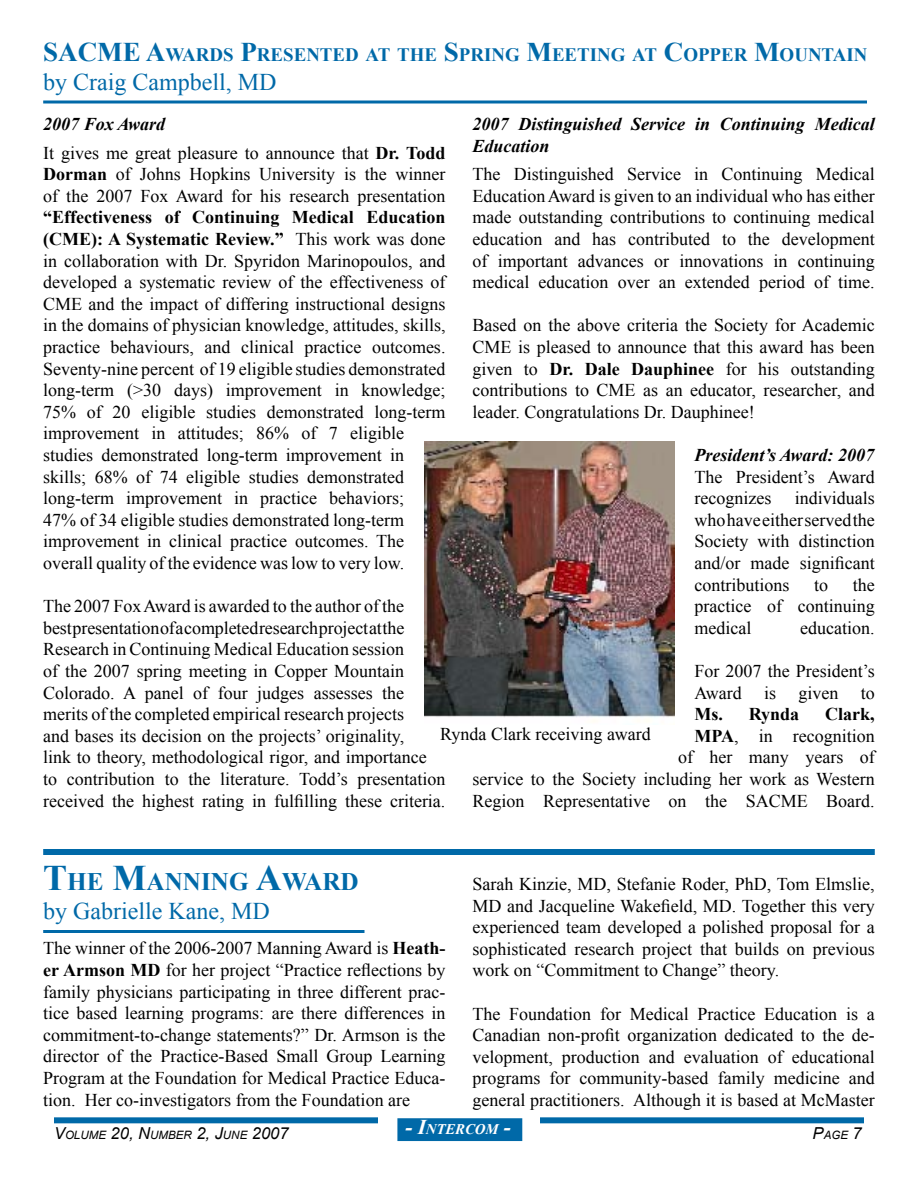
<style>
.page{position:relative;width:918px;height:1188px;background:#fff}
.page>*{position:absolute;margin:0;border:0;box-sizing:border-box;transform-origin:0 0}
.t1{font:700 27px "Times New Roman";color:#0069a8}
.t2{font:700 25.2px "Times New Roman";color:#0069a8}
.t3{font:24px "Times New Roman";color:#0069a8}
.t4{font:700 18.9px "Times New Roman";color:#0069a8}
.t5{font:18px/21.6px "Times New Roman";color:#000;text-align:justify}
.t6{font:italic 700 18px/21.6px "Times New Roman";color:#000}
.t7{font:700 18px "Times New Roman";color:#000}
.t8{font:italic 700 14.7px "Times New Roman";color:#fff}
.t9{font:italic 11.55px "Arial";color:#000}
.s1{font-size:27px}
.s2{font-weight:700;font-style:italic}
.s3{font-weight:700}
.s4{font-size:36px}
.s5{font-size:21px}
.s6{font-size:16.5px}
</style>
<div class="page">
<div style="left:54px;top:1117px;width:324px;height:6px;background:#0069a8"></div>
<div style="left:540px;top:1117px;width:324px;height:6px;background:#0069a8"></div>
<div style="left:398px;top:1119px;width:124px;height:21px;background:#0069a8"></div>
<div style="left:397px;top:1118px;width:125px;height:23px;border:2px solid #0069a8"></div>
<svg style="left:43px;top:100px;width:824px;height:4px;background:#3f8ebd"></svg>
<div style="left:43px;top:849px;width:832px;height:6px;background:#0069a8"></div>
<img style="left:424px;top:441px;width:250px;height:281px">
<hr style="left:43px;top:930px;width:321px;height:3px;background:#0069a8">
<h1 class="t1" style="left:43px;top:34px;width:56px">SACME</h1>
<p class="t4" style="left:146px;top:42px;width:723px"><span class="s1">A</span>wards <span class="s1">P</span>resented at the <span class="s1">S</span>pring <span class="s1">M</span>eeting at <span class="s1">C</span>opper <span class="s1">M</span>ountain</p>
<h3 class="t3" style="left:43px;top:66px;width:235px">by Craig Campbell, MD</h3>
<p class="t5" style="left:43px;top:110px;width:404px;line-height:28.3px"><span class="s2">2007 Fox Award<br></span>It gives me great pleasure to announce that <span class="s3">Dr. Todd</span></p>
<p class="t5" style="left:43px;top:163px;width:404px"><span class="s3">Dorman</span> of Johns Hopkins University is the winner of the 2007 Fox Award for his research presentation</p>
<p class="t5" style="left:43px;top:206px;width:404px;text-align:left"><span class="s3">“Effectiveness of Continuing Medical Education (CME): A Systematic Review.”</span> This work was done in collaboration with Dr. Spyridon Marinopoulos, and developed a systematic review of the effectiveness of CME and the impact of differing instructional designs in the domains of physician knowledge, attitudes, skills, practice behaviours, and clinical practice outcomes.<br>Seventy-nine percent of 19 eligible studies demonstrated long-term (&gt;30 days) improvement in knowledge; 75% of 20 eligible studies demonstrated long-term improvement in attitudes; 86% of 7 eligible studies demonstrated long-term improvement in skills; 68% of 74 eligible studies demonstrated long-term improvement in practice behaviors;<br>47% of 34 eligible studies demonstrated long-term improvement in clinical practice outcomes. The overall quality of the evidence was low to very low.</p>
<p class="t5" style="left:43px;top:595px;width:404px;text-align:left">The 2007 Fox Award is awarded to the author of the<br>best presentation of a completed research project at the Research in Continuing Medical Education session<br>of the 2007 spring meeting in Copper Mountain Colorado. A panel of four judges assesses the merits of the completed empirical research projects<br>and bases its decision on the projects’ originality,<br>link to theory, methodological rigor, and importance<br>to contribution to the literature. Todd’s presentation received the highest rating in fulfilling these criteria.</p>
<p class="t6" style="left:472px;top:113px;width:404px">2007 Distinguished Service in Continuing Medical<br>Education</p>
<p class="t5" style="left:472px;top:163px;width:404px">The Distinguished Service in Continuing Medical Education Award is given to an individual who has either made outstanding contributions to continuing medical education and has contributed to the development of important advances or innovations in continuing medical education over an extended period of time.</p>
<p class="t5" style="left:472px;top:314px;width:404px">Based on the above criteria the Society for Academic CME is pleased to announce that this award has been given to <span class="s3">Dr. Dale Dauphinee</span> for his outstanding contributions to CME as an educator, researcher, and leader. Congratulations Dr. Dauphinee!</p>
<p class="t6" style="left:694px;top:444px;width:181px">President’s Award: 2007</p>
<p class="t5" style="left:694px;top:466px;width:182px">The President’s Award recognizes</p>
<p class="t5" style="left:694px;top:487px;width:182px;text-indent:100px">individuals who have either served the Society with distinction and/or made significant contributions</p>
<p class="t5" style="left:694px;top:574px;width:182px;text-indent:158px">the practice of continuing medical</p>
<p class="t5" style="left:814px;top:574px;width:16px">to</p>
<p class="t5" style="left:800px;top:617px;width:76px">education.</p>
<p class="t5" style="left:694px;top:660px;width:182px">For 2007 the President’s<br>Award is given to</p>
<p class="t7" style="left:694px;top:702px;width:106px">Ms. Rynda</p>
<p class="t5" style="left:472px;top:703px;width:404px;text-align:right"><span class="s3">Clark,<br>MPA</span>, in recognition<br>of her many years of<br>service to the Society including her work as Western<br>Region Representative on the SACME Board.</p>
<p class="t5" style="left:440px;top:723px;width:212px">Rynda Clark receiving award</p>
<h2 class="t2" style="left:43px;top:864px;width:317px"><span class="s4">T</span>he <span class="s4">M</span>anning <span class="s4">A</span>ward</h2>
<h3 class="t3" style="left:43px;top:895px;width:228px">by Gabrielle Kane, MD</h3>
<p class="t5" style="left:43px;top:937px;width:404px">The winner of the 2006-2007 Manning Award is <span class="s3">Heath&shy;er Armson MD</span> for her project “Practice reflections by family physicians participating in three different prac&shy;tice based learning programs: are there differences in commitment-to-change statements?” Dr. Armson is the director of the Practice-Based Small Group Learning Program at the Foundation for Medical Practice Educa&shy;tion. Her co-investigators from the Foundation are</p>
<p class="t5" style="left:472px;top:873px;width:404px">Sarah Kinzie, MD, Stefanie Roder, PhD, Tom Elmslie, MD and Jacqueline Wakefield, MD. Together this very experienced team developed a polished proposal for a sophisticated research project that builds on previous work on “Commitment to Change” theory.</p>
<p class="t5" style="left:472px;top:1002px;width:404px">The Foundation for Medical Practice Education is a Canadian non-profit organization dedicated to the de&shy;velopment, production and evaluation of educational programs for community-based family medicine and general practitioners. Although it is based at McMaster</p>
<p class="t8" style="left:405px;top:1119px;width:107px"><span class="s5">- I</span>ntercom <span class="s5">-</span></p>
<p class="t9" style="left:54px;top:1127px;width:236px"><span class="s6">V</span>OLUME <span class="s6">20, N</span>UMBER <span class="s6">2, J</span>UNE <span class="s6">2007</span></p>
<p class="t9" style="left:813px;top:1127px;width:37px"><span class="s6">P</span>AGE</p>
</div>
